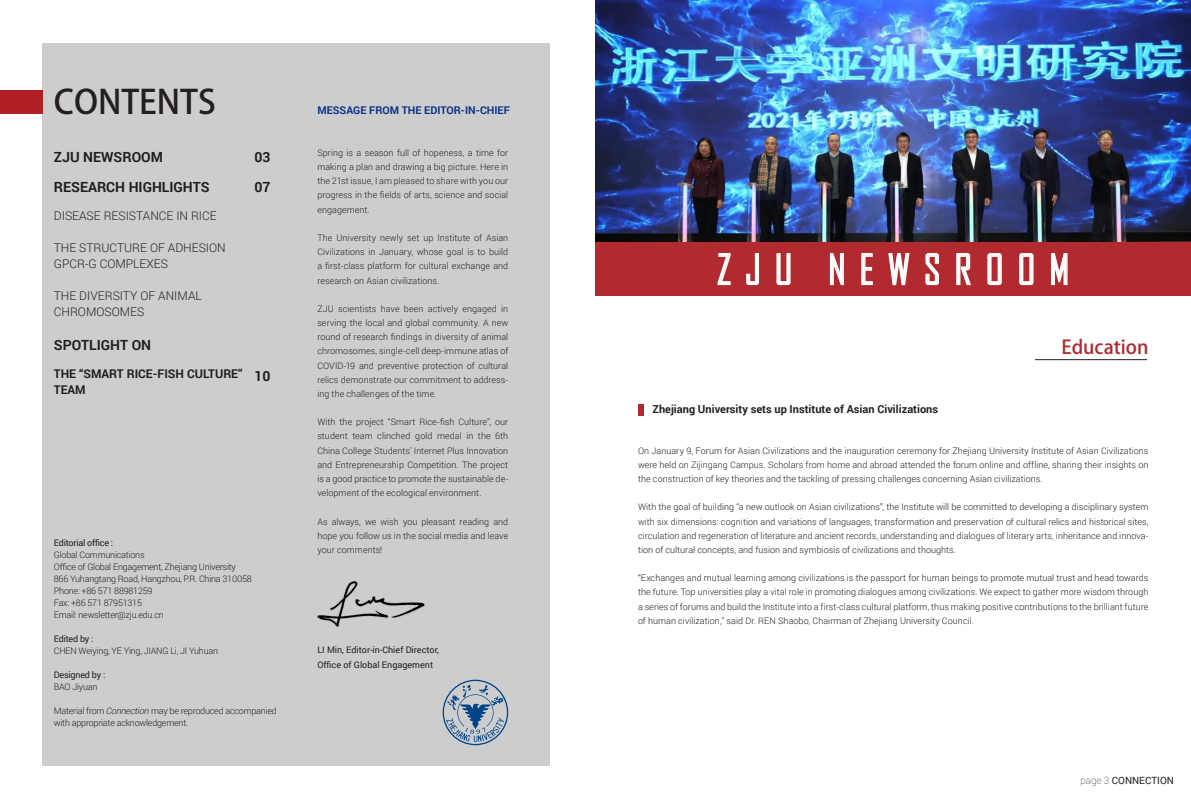
<style>
.page{position:relative;width:1191px;height:808px;background:#fff}
.page>*{position:absolute;margin:0;border:0;box-sizing:border-box;transform-origin:0 0}
.t1{font:40px "Agency FB";letter-spacing:.35em;color:#fff}
.t2{font:33px "Adobe Heiti Std";color:#231f20}
.t3{font:19px "Adobe Heiti Std";color:#b02a2f}
.t4{font:700 14px/30px "Roboto";color:#231f20}
.t5{font:300 12px/16px "Roboto";color:#231f20}
.t6{font:700 12px/16px "Roboto";color:#231f20}
.t7{font:700 11px "Roboto";color:#231f20}
.t8{font:700 10.7px "Roboto";color:#0c3388}
.t9{font:10px "Roboto";color:#231f20}
.t10{font:300 9px/14.2px "Roboto";color:#231f20;text-align:justify}
.t11{font:300 9px/12px "Roboto";letter-spacing:-.025em;color:#231f20}
.t12{font:9px/15.5px "Roboto";color:#231f20}
.t13{font:9px "Roboto";letter-spacing:-.025em;color:#231f20}
.s1{font-style:italic}
.s2{font-weight:100}
</style>
<div class="page">
<div style="left:596px;top:242px;width:595px;height:54px;background:#b02a2f"></div>
<div style="left:43px;top:43px;width:507px;height:722px;background:#cdcdce"></div>
<div style="left:0;top:90px;width:43px;height:24px;background:#b01f24"></div>
<svg style="left:443px;top:680px;width:65px;height:65px"></svg>
<img style="left:317px;top:581px;width:108px;height:46px">
<div style="left:638px;top:404px;width:5px;height:11px;background:#b02a2f"></div>
<hr style="left:1035px;top:359px;width:112px;height:1px;background:#231f20">
<img style="left:595px;top:0;width:596px;height:241px">
<svg style="left:717px;top:253px;width:14px;height:33px"></svg>
<svg style="left:746px;top:253px;width:13px;height:33px"></svg>
<svg style="left:776px;top:253px;width:15px;height:33px"></svg>
<svg style="left:829px;top:253px;width:15px;height:33px"></svg>
<svg style="left:861px;top:253px;width:12px;height:33px"></svg>
<svg style="left:888px;top:253px;width:22px;height:33px"></svg>
<svg style="left:925px;top:253px;width:14px;height:33px"></svg>
<svg style="left:956px;top:253px;width:15px;height:33px"></svg>
<svg style="left:987px;top:253px;width:15px;height:33px"></svg>
<svg style="left:1019px;top:253px;width:15px;height:33px"></svg>
<svg style="left:1049px;top:240px;width:20px;height:46px"></svg>
<h2 class="t2" style="left:54px;top:82px;width:163px">CONTENTS</h2>
<h3 class="t4" style="left:54px;top:141px;width:157px">ZJU NEWSROOM<br>RESEARCH HIGHLIGHTS</h3>
<h3 class="t5" style="left:54px;top:207px;width:164px">DISEASE RESISTANCE IN RICE</h3>
<h3 class="t5" style="left:54px;top:239px;width:173px">THE STRUCTURE OF ADHESION<br>GPCR-G COMPLEXES</h3>
<h3 class="t5" style="left:54px;top:287px;width:149px">THE DIVERSITY OF ANIMAL<br>CHROMOSOMES</h3>
<h3 class="t4" style="left:54px;top:329px;width:99px">SPOTLIGHT ON</h3>
<h3 class="t6" style="left:54px;top:365px;width:190px">THE “SMART RICE-FISH CULTURE”<br>TEAM</h3>
<h3 class="t4" style="left:254px;top:141px;width:18px">03<br>07</h3>
<h3 class="t4" style="left:254px;top:361px;width:18px">10</h3>
<p class="t13" style="left:54px;top:537px;width:61px">Editorial office :</p>
<p class="t11" style="left:54px;top:549px;width:199px">Global Communications<br>Office of Global Engagement, Zhejiang University 866 Yuhangtang Road, Hangzhou, P.R. China 310058<br>Phone: +86 571 88981259<br>Fax: +86 571 87951315<br>Email: newsletter@zju.edu.cn</p>
<p class="t13" style="left:54px;top:633px;width:41px">Edited by :</p>
<p class="t11" style="left:54px;top:645px;width:166px">CHEN Weiying, YE Ying, JIANG Li, JI Yuhuan</p>
<p class="t13" style="left:54px;top:669px;width:53px">Designed by :</p>
<p class="t11" style="left:54px;top:681px;width:45px">BAO Jiyuan</p>
<p class="t11" style="left:54px;top:705px;width:224px">Material from <span class="s1">Connection</span> may be reproduced accompanied with appropriate acknowledgement.</p>
<p class="t8" style="left:317px;top:102px;width:194px">MESSAGE FROM THE EDITOR-IN-CHIEF</p>
<p class="t10" style="left:317px;top:145px;width:192px">Spring is a season full of hopeness, a time for making a plan and drawing a big picture. Here in the 21st issue, I am pleased to share with you our progress in the fields of arts, science and social engagement.</p>
<p class="t10" style="left:317px;top:230px;width:192px">The University newly set up Institute of Asian Civilizations in January, whose goal is to build a first-class platform for cultural exchange and research on Asian civilizations.</p>
<p class="t10" style="left:317px;top:301px;width:192px">ZJU scientists have been actively engaged in serving the local and global community. A new round of research findings in diversity of animal chromosomes, single-cell deep-immune atlas of COVID-19 and preventive protection of cultural relics demonstrate our commitment to address&shy;ing the challenges of the time.</p>
<p class="t10" style="left:317px;top:415px;width:192px">With the project “Smart Rice-fish Culture”, our student team clinched gold medal in the 6th China College Students’ Internet Plus Innovation and Entrepreneurship Competition. The project is a good practice to promote the sustainable de&shy;velopment of the ecological environment.</p>
<p class="t10" style="left:317px;top:514px;width:192px">As always, we wish you pleasant reading and hope you follow us in the social media and leave your comments!</p>
<p class="t12" style="left:317px;top:641px;width:123px">LI Min, Editor-in-Chief Director,<br>Office of Global Engagement</p>
<h1 class="t1" style="left:717px;top:245px;width:353px">ZJU NEWSROOM</h1>
<h3 class="t3" style="left:1061px;top:335px;width:88px">Education</h3>
<p class="t7" style="left:652px;top:402px;width:287px">Zhejiang University sets up Institute of Asian Civilizations</p>
<p class="t10" style="left:638px;top:443px;width:512px">On January 9, Forum for Asian Civilizations and the inauguration ceremony for Zhejiang University Institute of Asian Civilizations were held on Zijingang Campus. Scholars from home and abroad attended the forum online and offline, sharing their insights on the construction of key theories and the tackling of pressing challenges concerning Asian civilizations.</p>
<p class="t10" style="left:638px;top:500px;width:512px">With the goal of building “a new outlook on Asian civilizations”, the Institute will be committed to developing a disciplinary system with six dimensions: cognition and variations of languages, transformation and preservation of cultural relics and historical sites, circulation and regeneration of literature and ancient records, understanding and dialogues of literary arts, inheritance and innova&shy;tion of cultural concepts, and fusion and symbiosis of civilizations and thoughts.</p>
<p class="t10" style="left:638px;top:571px;width:512px">“Exchanges and mutual learning among civilizations is the passport for human beings to promote mutual trust and head towards the future. Top universities play a vital role in promoting dialogues among civilizations. We expect to gather more wisdom through a series of forums and build the Institute into a first-class cultural platform, thus making positive contributions to the brilliant future of human civilization,” said Dr. REN Shaobo, Chairman of Zhejiang University Council.</p>
<p class="t9" style="left:1080px;top:773px;width:95px"><span class="s2">page 3</span> CONNECTION</p>
</div>
